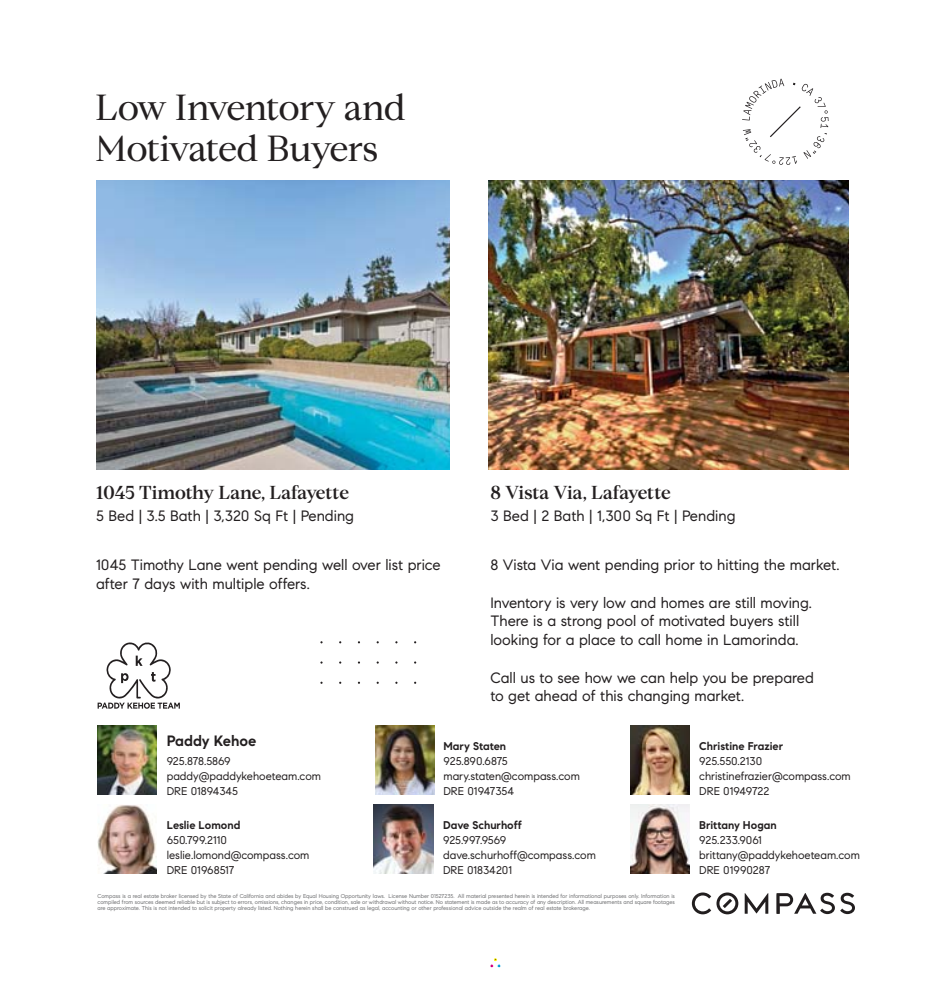
<style>
.page{position:relative;width:945px;height:990px;background:#fff}
.page>*{position:absolute;margin:0;border:0;box-sizing:border-box;transform-origin:0 0}
.t1{font:36.25px/41.2px "Compass Serif";letter-spacing:-.02em;color:#231f20}
.t2{font:600 18.75px "Compass Serif";letter-spacing:-.015em;color:#231f20}
.t3{font:15px/18.8px "Compass Sans";color:#231f20}
.t4{font:700 15px "Compass Sans";color:#231f20}
.t5{font:11.25px/15px "Compass Sans";color:#231f20}
.t6{font:700 11.25px "Compass Sans";color:#231f20}
.t7{font:5.62px/6.2px "Compass Sans";color:#6d6e70;text-align:justify}
</style>
<div class="page">
<div style="left:490px;top:958px;width:11px;height:10px;border:1px solid #fff"></div>
<img style="left:96px;top:180px;width:354px;height:289px">
<svg style="left:98px;top:642px;width:82px;height:67px"></svg>
<img style="left:375px;top:726px;width:60px;height:69px">
<img style="left:374px;top:804px;width:59px;height:70px">
<img style="left:630px;top:726px;width:59px;height:69px">
<img style="left:98px;top:805px;width:59px;height:69px">
<img style="left:98px;top:726px;width:59px;height:69px">
<img style="left:630px;top:804px;width:59px;height:70px">
<img style="left:489px;top:180px;width:360px;height:289px">
<svg style="left:742px;top:79px;width:87px;height:86px"></svg>
<svg style="left:745px;top:893px;width:23px;height:21px"></svg>
<svg style="left:692px;top:892px;width:46px;height:22px"></svg>
<svg style="left:777px;top:893px;width:78px;height:21px"></svg>
<h1 class="t1" style="left:96px;top:91px;width:312px">Low Inventory and<br>Motivated Buyers</h1>
<h2 class="t2" style="left:96px;top:481px;width:255px">1045 Timothy Lane, Lafayette</h2>
<h3 class="t3" style="left:96px;top:508px;width:259px">5 Bed | 3.5 Bath | 3,320 Sq Ft | Pending</h3>
<h3 class="t3" style="left:96px;top:557px;width:346px">1045 Timothy Lane went pending well over list price after 7 days with multiple offers.</h3>
<h2 class="t2" style="left:490px;top:481px;width:182px">8 Vista Via, Lafayette</h2>
<h3 class="t3" style="left:490px;top:508px;width:247px">3 Bed | 2 Bath | 1,300 Sq Ft | Pending</h3>
<h3 class="t3" style="left:490px;top:557px;width:351px">8 Vista Via went pending prior to hitting the market.</h3>
<h3 class="t3" style="left:490px;top:594px;width:323px">Inventory is very low and homes are still moving.<br>There is a strong pool of motivated buyers still looking for a place to call home in Lamorinda.</h3>
<h3 class="t3" style="left:490px;top:669px;width:325px">Call us to see how we can help you be prepared to get ahead of this changing market.</h3>
<h3 class="t4" style="left:167px;top:736px;width:91px">Paddy Kehoe</h3>
<h3 class="t5" style="left:167px;top:755px;width:156px">925.878.5869 paddy@paddykehoeteam.com<br>DRE 01894345</h3>
<h3 class="t6" style="left:167px;top:821px;width:75px">Leslie Lomond</h3>
<h3 class="t5" style="left:167px;top:833px;width:144px">650.799.2110 leslie.lomond@compass.com<br>DRE 01968517</h3>
<h3 class="t6" style="left:444px;top:742px;width:64px">Mary Staten</h3>
<h3 class="t5" style="left:444px;top:755px;width:138px">925.890.6875 mary.staten@compass.com<br>DRE 01947354</h3>
<h3 class="t6" style="left:443px;top:821px;width:80px">Dave Schurhoff</h3>
<h3 class="t5" style="left:443px;top:833px;width:154px">925.997.9569 dave.schurhoff@compass.com<br>DRE 01834201</h3>
<p class="t7" style="left:97px;top:893px;width:579px">Compass is a real estate broker licensed by the State of California and abides by Equal Housing Opportunity laws. License Number 01527235. All material presented herein is intended for informational purposes only. Information is compiled from sources deemed reliable but is subject to errors, omissions, changes in price, condition, sale or withdrawal without notice. No statement is made as to accuracy of any description. All measurements and square footages are approximate. This is not intended to solicit property already listed. Nothing herein shall be construed as legal, accounting or other professional advice outside the realm of real estate brokerage.</p>
<h3 class="t6" style="left:699px;top:742px;width:85px">Christine Frazier</h3>
<h3 class="t5" style="left:699px;top:755px;width:153px">925.550.2130 christinefrazier@compass.com<br>DRE 01949722</h3>
<h3 class="t6" style="left:699px;top:821px;width:79px">Brittany Hogan</h3>
<h3 class="t5" style="left:699px;top:833px;width:162px">925.233.9061 brittany@paddykehoeteam.com<br>DRE 01990287</h3>
</div>
